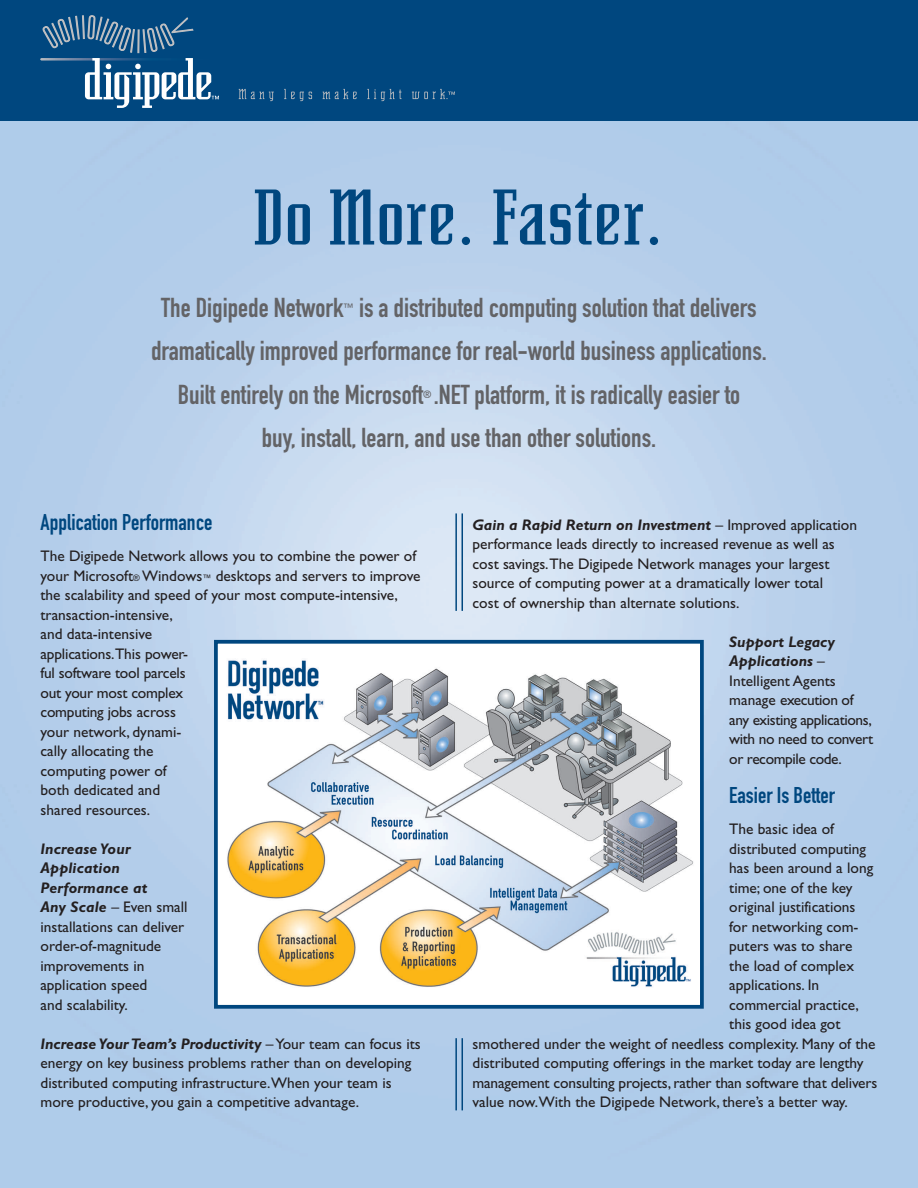
<style>
.page{position:relative;width:918px;height:1188px;background:#fff}
.page>*{position:absolute;margin:0;border:0;box-sizing:border-box;transform-origin:0 0}
.t1{font:82.5px "Senator Demi";color:#00477f}
.t2{font:27px "DIN Engschrift";color:#636366}
.t3{font:22.5px "DIN Engschrift";color:#00477f}
.t4{font:15.3px/19.5px "Gill Sans";color:#231f20}
.t5{font:15.3px/19.5px "Gill Sans";letter-spacing:-.025em;color:#231f20}
.t6{font:10.5px "DIN Engschrift";color:#636366}
.s1{font-size:9px}
.s2{font-weight:700;font-style:italic}
</style>
<div class="page">
<img style="left:0;top:121px;width:918px;height:1067px">
<hr style="left:462px;top:513px;width:1px;height:98px;background:#00477f">
<hr style="left:455px;top:513px;width:2px;height:98px;background:#00477f">
<hr style="left:462px;top:1038px;width:1px;height:72px;background:#00477f">
<hr style="left:455px;top:1038px;width:2px;height:72px;background:#00477f">
<img style="left:219px;top:645px;width:480px;height:359px">
<div style="left:214px;top:640px;width:490px;height:369px;border:4px solid #00477f"></div>
<div style="left:0;top:0;width:918px;height:121px;background:#00477f"></div>
<hr style="left:40px;top:58px;width:179px;height:3px;background:#fff">
<svg style="left:42px;top:15px;width:177px;height:93px"></svg>
<svg style="left:239px;top:89px;width:35px;height:12px"></svg>
<svg style="left:284px;top:89px;width:28px;height:12px"></svg>
<svg style="left:323px;top:89px;width:34px;height:10px"></svg>
<svg style="left:367px;top:89px;width:35px;height:12px"></svg>
<svg style="left:412px;top:89px;width:43px;height:10px"></svg>
<h1 class="t1" style="left:253px;top:177px;width:413px">Do More. Faster.</h1>
<h2 class="t2" style="left:161px;top:291px;width:184px">The Digipede Network</h2>
<p class="t6" style="left:344px;top:301px;width:12px">™</p>
<h2 class="t2" style="left:359px;top:291px;width:399px">is a distributed computing solution that delivers</h2>
<h2 class="t2" style="left:151px;top:335px;width:617px">dramatically improved performance for real-world business applications.</h2>
<h2 class="t2" style="left:178px;top:378px;width:564px">Built entirely on the Microsoft .NET platform, it is radically easier to</h2>
<p class="t6" style="left:423px;top:388px;width:10px">®</p>
<h2 class="t2" style="left:262px;top:422px;width:396px">buy, install, learn, and use than other solutions.</h2>
<h3 class="t3" style="left:41px;top:508px;width:173px">Application Performance</h3>
<p class="t4" style="left:41px;top:546px;width:382px">The Digipede Network allows you to combine the power of your Microsoft<span class="s1">®</span> Windows<span class="s1">™</span> desktops and servers to improve the scalability and speed of your most compute-intensive, transaction-intensive,<br>and data-intensive<br>applications.This power-<br>ful software tool parcels<br>out your most complex<br>computing jobs across<br>your network, dynami-<br>cally allocating the<br>computing power of<br>both dedicated and<br>shared resources.</p>
<p class="t4" style="left:41px;top:839px;width:149px"><span class="s2">Increase Your<br>Application<br>Performance at<br>Any Scale</span> – Even small installations can deliver order-of-magnitude improvements in application speed<br>and scalability.</p>
<p class="t4" style="left:41px;top:1034px;width:382px"><span class="s2">Increase YourTeam’s Productivity</span> –Your team can focus its energy on key business problems rather than on developing distributed computing infrastructure.When your team is more productive, you gain a competitive advantage.</p>
<p class="t4" style="left:473px;top:515px;width:386px"><span class="s2">Gain a Rapid Return on Investment</span> – Improved application performance leads directly to increased revenue as well as cost savings.The Digipede Network manages your largest source of computing power at a dramatically lower total<br>cost of ownership than alternate solutions.</p>
<p class="t5" style="left:729px;top:632px;width:145px"><span class="s2">Support Legacy<br>Applications</span> –<br>Intelligent Agents manage execution of any existing applications, with no need to convert or recompile code.</p>
<h3 class="t3" style="left:729px;top:781px;width:107px">Easier Is Better</h3>
<p class="t4" style="left:729px;top:819px;width:106px">The basic idea of</p>
<p class="t4" style="left:729px;top:839px;width:138px">distributed computing</p>
<p class="t4" style="left:729px;top:858px;width:146px">has been around a long</p>
<p class="t4" style="left:729px;top:878px;width:125px">time; one of the key</p>
<p class="t4" style="left:729px;top:897px;width:128px">original justifications</p>
<p class="t4" style="left:729px;top:917px;width:131px">for networking com-</p>
<p class="t4" style="left:729px;top:936px;width:125px">puters was to share</p>
<p class="t4" style="left:729px;top:956px;width:126px">the load of complex</p>
<p class="t4" style="left:729px;top:975px;width:92px">applications. In</p>
<p class="t4" style="left:729px;top:995px;width:131px">commercial practice,</p>
<p class="t4" style="left:729px;top:1014px;width:113px">this good idea got</p>
<p class="t4" style="left:473px;top:1034px;width:404px">smothered under the weight of needless complexity. Many of the</p>
<p class="t4" style="left:473px;top:1053px;width:392px">distributed computing offerings in the market today are lengthy</p>
<p class="t4" style="left:473px;top:1073px;width:406px">management consulting projects, rather than software that delivers</p>
<p class="t4" style="left:473px;top:1092px;width:377px">value now.With the Digipede Network, there’s a better way.</p>
</div>
